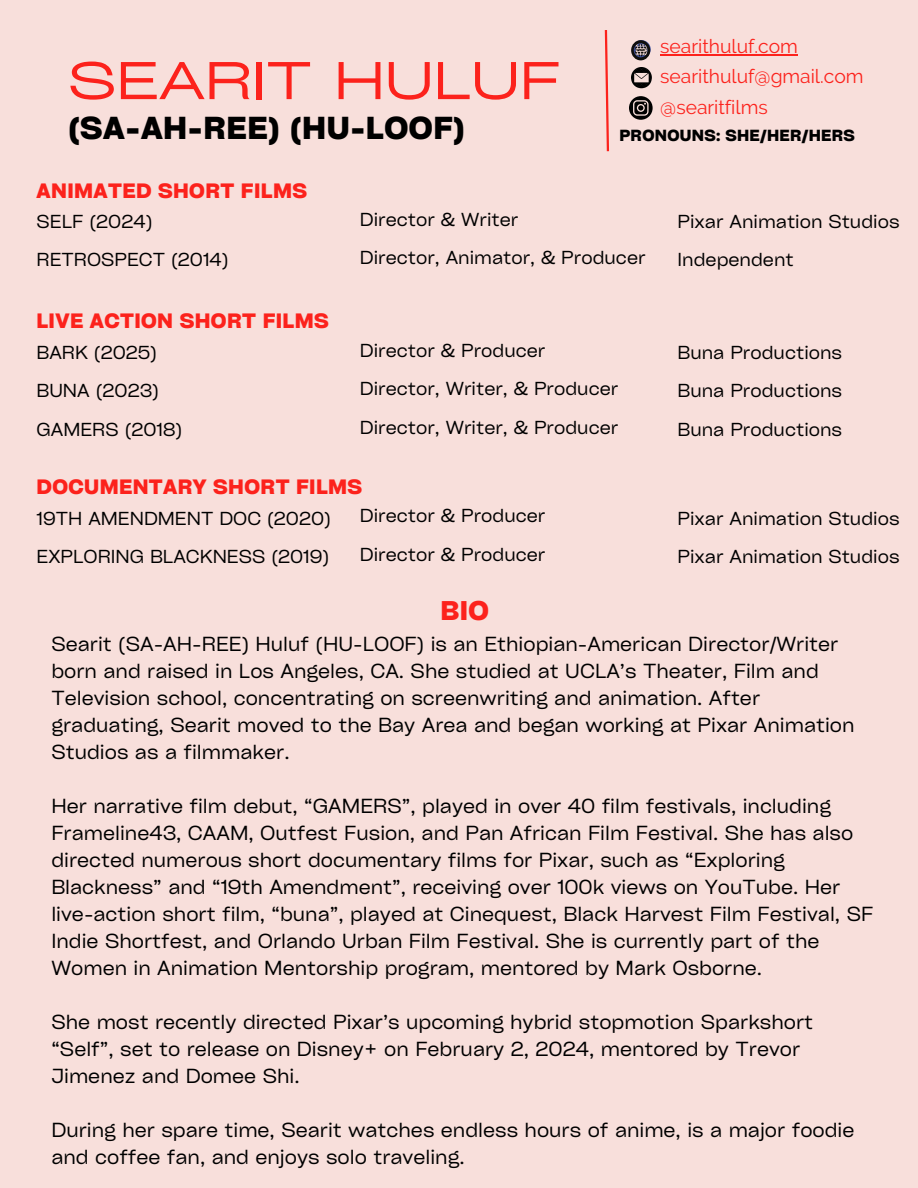
<style>
.page{position:relative;width:918px;height:1188px;background:#f8dfdb}
.page>*{position:absolute;margin:0;border:0;box-sizing:border-box;transform-origin:0 0}
.t1{font:50.85px "Cy Grotesk Grand";color:#fc221c}
.t2{font:700 30.45px "Cy Grotesk Key";letter-spacing:.02em;color:#000}
.t3{font:700 25.95px "Cy Grotesk Key";color:#fc221c}
.t4{font:700 19.95px "Cy Grotesk Key";letter-spacing:.02em;color:#fc221c}
.t5{font:19.5px/27px "Cy Grotesk Key";color:#000}
.t6{font:19.35px/30.3px "Raleway";color:#fc221c}
.t7{font:18px "Cy Grotesk Key";color:#000}
.t8{font:700 15.45px "Cy Grotesk Key";letter-spacing:.02em;color:#000}
</style>
<div class="page">
<img style="left:631px;top:68px;width:21px;height:21px">
<svg style="left:631px;top:40px;width:19px;height:20px"></svg>
<svg style="left:604px;top:30px;width:5px;height:122px"></svg>
<hr style="left:660px;top:54px;width:138px;height:1px;background:#fc221c">
<svg style="left:629px;top:96px;width:24px;height:24px"></svg>
<h2 class="t1" style="left:68px;top:48px;width:494px">SEARIT HULUF</h2>
<p class="t2" style="left:68px;top:109px;width:398px">(SA-AH-REE) (HU-LOOF)</p>
<p class="t6" style="left:660px;top:31px;width:205px">searithuluf.com searithuluf@gmail.com @searitfilms</p>
<p class="t8" style="left:619px;top:125px;width:237px">PRONOUNS: SHE/HER/HERS</p>
<p class="t4" style="left:37px;top:178px;width:272px">ANIMATED SHORT FILMS</p>
<h6 class="t7" style="left:37px;top:210px;width:117px">SELF (2024)</h6>
<p class="t7" style="left:37px;top:248px;width:194px">RETROSPECT (2014)</p>
<h6 class="t4" style="left:37px;top:308px;width:294px">LIVE ACTION SHORT FILMS</h6>
<h6 class="t7" style="left:37px;top:341px;width:122px">BARK (2025)</h6>
<h6 class="t7" style="left:37px;top:379px;width:124px">BUNA (2023)</h6>
<h4 class="t7" style="left:37px;top:418px;width:147px">GAMERS (2018)</h4>
<h4 class="t7" style="left:360px;top:208px;width:160px">Director &amp; Writer</h4>
<h5 class="t7" style="left:360px;top:246px;width:287px">Director, Animator, &amp; Producer</h5>
<h6 class="t7" style="left:360px;top:339px;width:187px">Director &amp; Producer</h6>
<h6 class="t7" style="left:360px;top:377px;width:260px">Director, Writer, &amp; Producer</h6>
<h6 class="t7" style="left:360px;top:416px;width:260px">Director, Writer, &amp; Producer</h6>
<h4 class="t4" style="left:37px;top:474px;width:327px">DOCUMENTARY SHORT FILMS</h4>
<h5 class="t7" style="left:37px;top:507px;width:296px">19TH AMENDMENT DOC (2020)</h5>
<h5 class="t7" style="left:37px;top:545px;width:294px">EXPLORING BLACKNESS (2019)</h5>
<h6 class="t7" style="left:360px;top:504px;width:187px">Director &amp; Producer</h6>
<h6 class="t7" style="left:360px;top:543px;width:187px">Director &amp; Producer</h6>
<h5 class="t7" style="left:678px;top:210px;width:224px">Pixar Animation Studios</h5>
<h6 class="t7" style="left:678px;top:248px;width:118px">Independent</h6>
<h5 class="t7" style="left:678px;top:341px;width:166px">Buna Productions</h5>
<h5 class="t7" style="left:678px;top:379px;width:166px">Buna Productions</h5>
<h5 class="t7" style="left:678px;top:418px;width:166px">Buna Productions</h5>
<h6 class="t7" style="left:678px;top:507px;width:224px">Pixar Animation Studios</h6>
<h6 class="t7" style="left:678px;top:545px;width:224px">Pixar Animation Studios</h6>
<h6 class="t3" style="left:440px;top:594px;width:50px">BIO</h6>
<h6 class="t5" style="left:51px;top:630px;width:805px">Searit (SA-AH-REE) Huluf (HU-LOOF) is an Ethiopian-American Director/Writer born and raised in Los Angeles, CA. She studied at UCLA’s Theater, Film and Television school, concentrating on screenwriting and animation. After graduating, Searit moved to the Bay Area and began working at Pixar Animation Studios as a filmmaker.</h6>
<h6 class="t5" style="left:51px;top:792px;width:823px">Her narrative film debut, “GAMERS”, played in over 40 film festivals, including Frameline43, CAAM, Outfest Fusion, and Pan African Film Festival. She has also directed numerous short documentary films for Pixar, such as “Exploring Blackness” and “19th Amendment”, receiving over 100k views on YouTube. Her live-action short film, “buna”, played at Cinequest, Black Harvest Film Festival, SF Indie Shortfest, and Orlando Urban Film Festival. She is currently part of the Women in Animation Mentorship program, mentored by Mark Osborne.</h6>
<h3 class="t5" style="left:51px;top:1008px;width:763px">She most recently directed Pixar’s upcoming hybrid stopmotion Sparkshort “Self”, set to release on Disney+ on February 2, 2024, mentored by Trevor<br>Jimenez and Domee Shi.</h3>
<h6 class="t5" style="left:51px;top:1116px;width:805px">During her spare time, Searit watches endless hours of anime, is a major foodie and coffee fan, and enjoys solo traveling.</h6>
</div>
